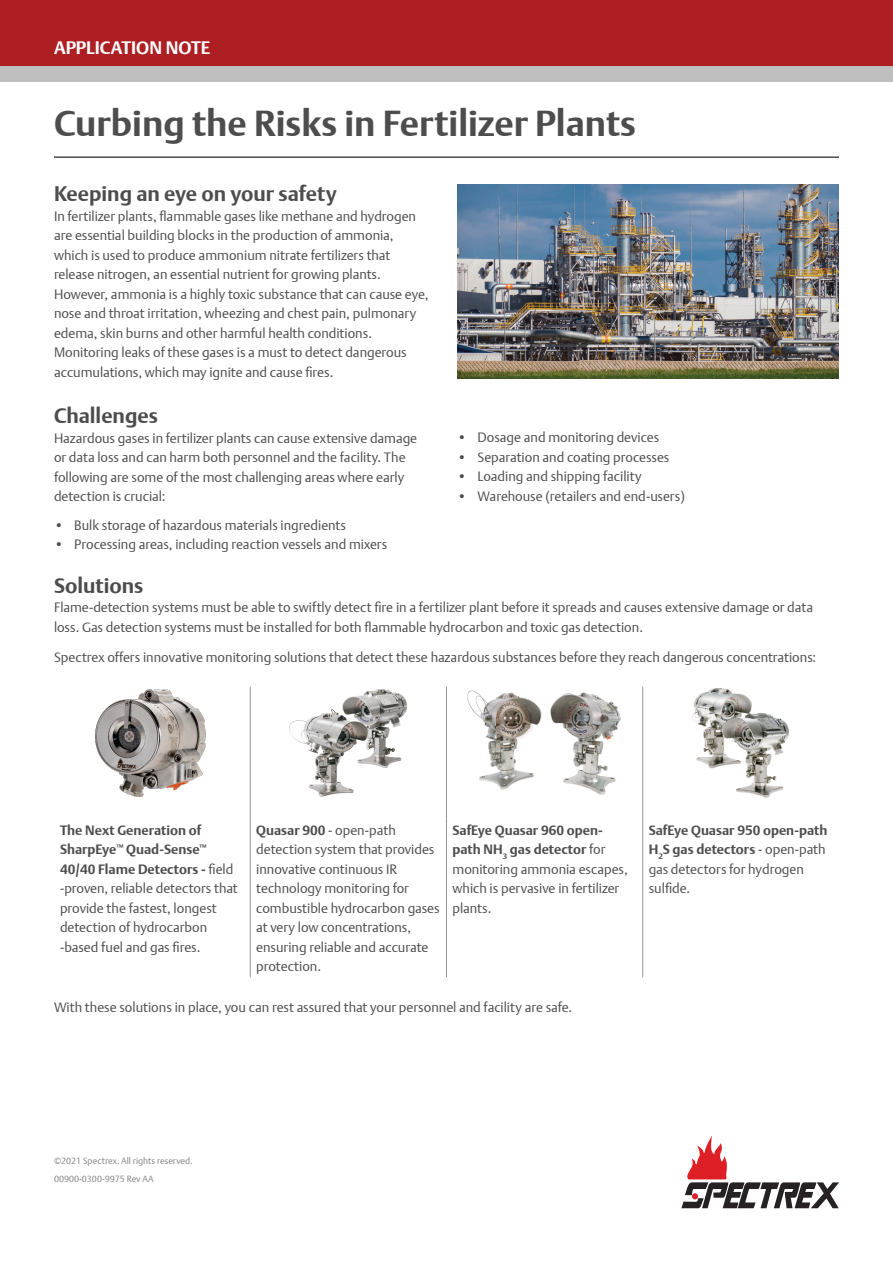
<style>
.page{position:relative;width:893px;height:1263px;background:#fff}
.page>*{position:absolute;margin:0;border:0;box-sizing:border-box;transform-origin:0 0}
.t1{font:700 36px "DTL Argo T";color:#4d4d4e}
.t2{font:700 21px "DTL Argo T";color:#4d4d4e}
.t3{font:700 18px "DTL Argo T";color:#fff}
.t4{font:13.5px/19.5px "DTL Argo T Light";color:#4d4d4e}
.t5{font:700 13.5px/19.5px "DTL Argo T";color:#4d4d4e}
.t6{font:9px/18px "DTL Argo T Light";color:#858386}
.s1{font-family:"DTL Argo T Light";font-weight:400}
.s2{font-family:"DTL Argo T";font-weight:700}
</style>
<div class="page">
<img style="left:692px;top:688px;width:97px;height:110px">
<img style="left:467px;top:690px;width:154px;height:105px">
<img style="left:289px;top:689px;width:118px;height:107px">
<div style="left:0;top:0;width:893px;height:69px;background:#ae1f23"></div>
<div style="left:0;top:66px;width:893px;height:15px;background:#bebebe"></div>
<hr style="left:54px;top:156px;width:785px;height:2px;background:#4d4d4e">
<img style="left:457px;top:185px;width:382px;height:194px">
<img style="left:96px;top:690px;width:109px;height:107px">
<svg style="left:681px;top:1136px;width:158px;height:73px"></svg>
<hr style="left:250px;top:686px;width:1px;height:132px;background:#939498">
<hr style="left:446px;top:686px;width:1px;height:132px;background:#939498">
<hr style="left:642px;top:686px;width:1px;height:132px;background:#939498">
<hr style="left:250px;top:818px;width:1px;height:159px;background:#939498">
<hr style="left:446px;top:818px;width:1px;height:159px;background:#939498">
<hr style="left:642px;top:818px;width:1px;height:159px;background:#939498">
<h3 class="t3" style="left:54px;top:37px;width:158px">APPLICATION NOTE</h3>
<h1 class="t1" style="left:54px;top:102px;width:583px">Curbing the Risks in Fertilizer Plants</h1>
<h2 class="t2" style="left:54px;top:181px;width:284px">Keeping an eye on your safety</h2>
<p class="t4" style="left:54px;top:206px;width:376px">In fertilizer plants, flammable gases like methane and hydrogen are essential building blocks in the production of ammonia, which is used to produce ammonium nitrate fertilizers that release nitrogen, an essential nutrient for growing plants.<br>However, ammonia is a highly toxic substance that can cause eye, nose and throat irritation, wheezing and chest pain, pulmonary edema, skin burns and other harmful health conditions.<br>Monitoring leaks of these gases is a must to detect dangerous accumulations, which may ignite and cause fires.</p>
<h2 class="t2" style="left:54px;top:403px;width:105px">Challenges</h2>
<p class="t4" style="left:54px;top:428px;width:365px">Hazardous gases in fertilizer plants can cause extensive damage or data loss and can harm both personnel and the facility. The following are some of the most challenging areas where early detection is crucial:</p>
<p class="t4" style="left:54px;top:515px;width:293px">• Bulk storage of hazardous materials ingredients</p>
<p class="t4" style="left:54px;top:534px;width:335px">• Processing areas, including reaction vessels and mixers</p>
<h2 class="t2" style="left:54px;top:573px;width:91px">Solutions</h2>
<p class="t4" style="left:54px;top:597px;width:760px">Flame-detection systems must be able to swiftly detect fire in a fertilizer plant before it spreads and causes extensive damage or data loss. Gas detection systems must be installed for both flammable hydrocarbon and toxic gas detection.</p>
<p class="t4" style="left:54px;top:647px;width:764px">Spectrex offers innovative monitoring solutions that detect these hazardous substances before they reach dangerous concentrations:</p>
<p class="t4" style="left:457px;top:428px;width:204px">• Dosage and monitoring devices</p>
<p class="t4" style="left:457px;top:447px;width:214px">• Separation and coating processes</p>
<p class="t4" style="left:457px;top:467px;width:186px">• Loading and shipping facility</p>
<p class="t4" style="left:457px;top:486px;width:229px">• Warehouse (retailers and end-users)</p>
<p class="t5" style="left:60px;top:820px;width:175px">The Next Generation of<br>SharpEye<sup>™</sup> Quad-Sense<sup>™<br></sup>40/40 Flame Detectors - <span class="s1">field</span></p>
<p class="t4" style="left:60px;top:879px;width:179px">-proven, reliable detectors that provide the fastest, longest detection of hydrocarbon -based fuel and gas fires.</p>
<p class="t4" style="left:256px;top:820px;width:185px"><span class="s2">Quasar 900</span> - open-path detection system that provides innovative continuous IR technology monitoring for combustible hydrocarbon gases at very low concentrations, ensuring reliable and accurate protection.</p>
<p class="t5" style="left:452px;top:820px;width:155px">SafEye Quasar 960 open&shy;path NH<sub>3</sub> gas detector <span class="s1">for</span></p>
<p class="t4" style="left:452px;top:859px;width:177px">monitoring ammonia escapes, which is pervasive in fertilizer plants.</p>
<p class="t4" style="left:54px;top:997px;width:520px">With these solutions in place, you can rest assured that your personnel and facility are safe.</p>
<p class="t5" style="left:649px;top:820px;width:180px">SafEye Quasar 950 open-path<br>H<sub>2</sub>S gas detectors <span class="s1">- open-path</span></p>
<p class="t4" style="left:649px;top:859px;width:157px">gas detectors for hydrogen sulfide.</p>
<p class="t6" style="left:54px;top:1152px;width:140px">©2021 Spectrex. All rights reserved.<br>00900-0300-9975 Rev AA</p>
</div>
